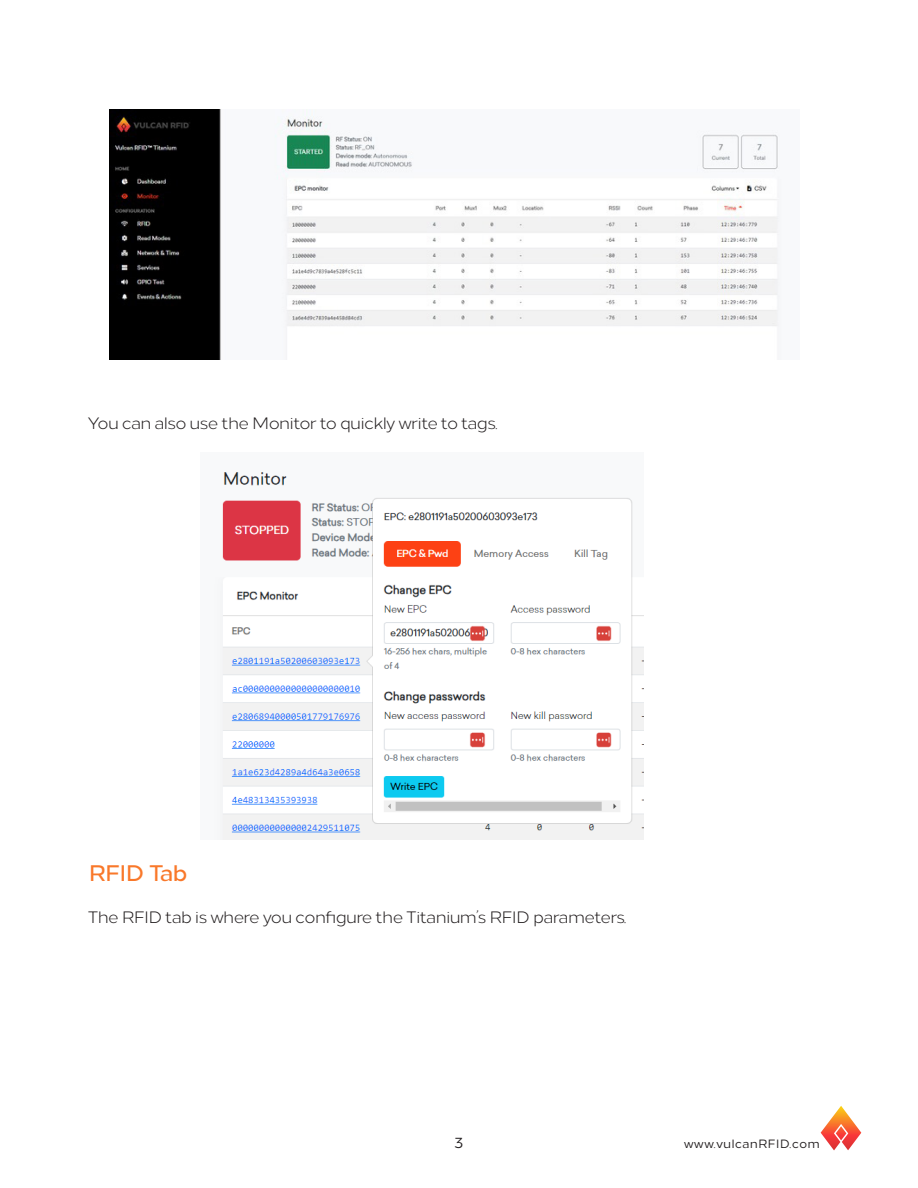
<style>
.page{position:relative;width:918px;height:1188px;background:#fff}
.page>*{position:absolute;margin:0;border:0;box-sizing:border-box;transform-origin:0 0}
.t1{font:100 22.5px "Loew Variable";color:#f9782a}
.t2{font:100 16.5px "Loew Variable";color:#231f20}
.t3{font:100 15px "Loew Variable";color:#231f20}
.t4{font:100 12px "Loew Variable";letter-spacing:.06em;color:#231f20}
</style>
<div class="page">
<svg style="left:821px;top:1106px;width:40px;height:44px"></svg>
<img style="left:109px;top:110px;width:671px;height:250px">
<img style="left:220px;top:472px;width:424px;height:368px">
<p class="t2" style="left:88px;top:410px;width:411px">You can also use the Monitor to quickly write to tags.</p>
<p class="t1" style="left:89px;top:855px;width:100px">RFID Tab</p>
<p class="t2" style="left:88px;top:905px;width:540px">The RFID tab is where you configure the Titanium’s RFID parameters.</p>
<p class="t3" style="left:455px;top:1131px;width:10px">3</p>
<p class="t4" style="left:684px;top:1134px;width:137px">www.vulcanRFID.com</p>
</div>
